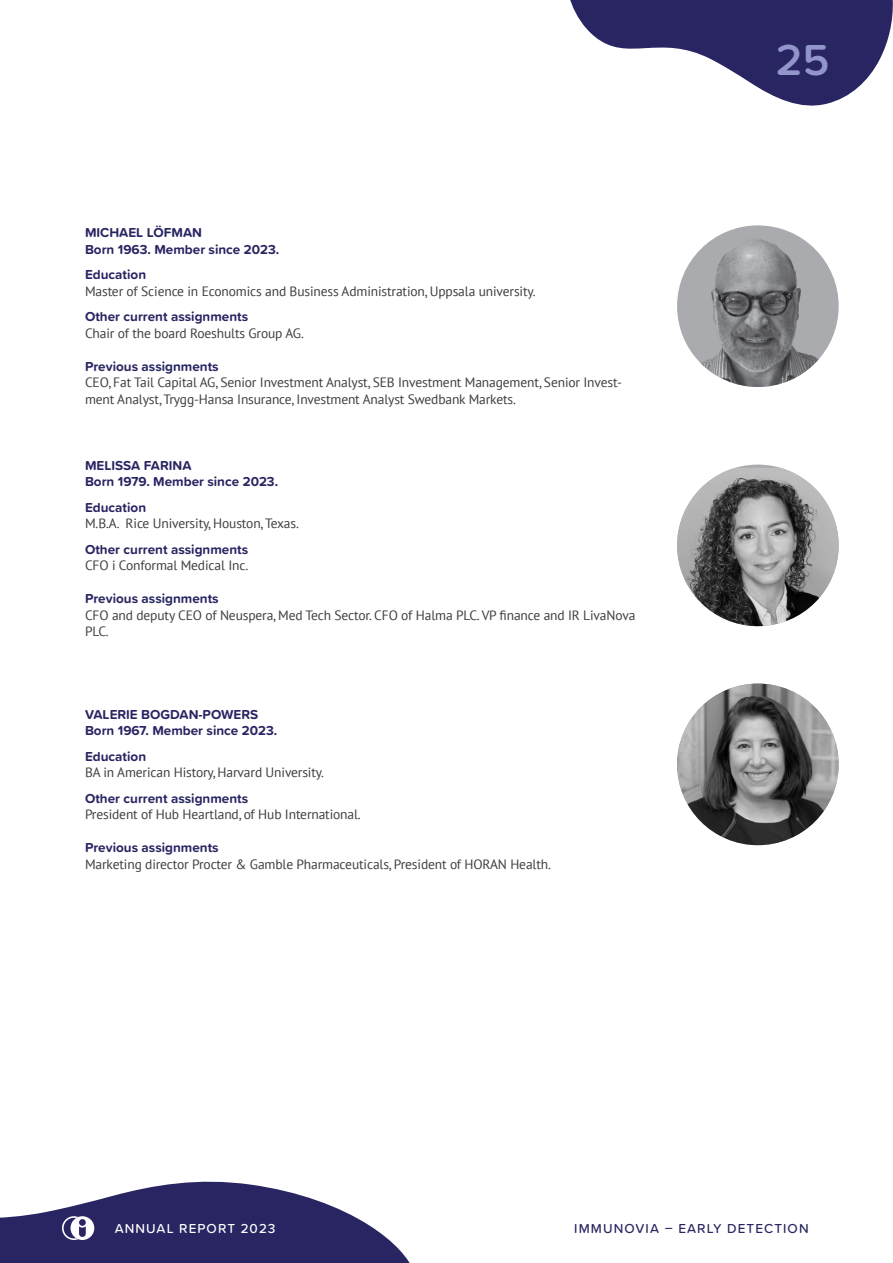
<style>
.page{position:relative;width:893px;height:1263px;background:#fff}
.page>*{position:absolute;margin:0;border:0;box-sizing:border-box;transform-origin:0 0}
.t1{font:600 45px "Proxima Soft";color:#9195ca}
.t2{font:13.5px/16.5px "PT Sans";letter-spacing:-.01em;color:#3e3e3f}
.t3{font:700 13.5px "Proxima Soft";color:#282562}
.t4{font:500 13.5px "Proxima Soft";letter-spacing:.08em;color:#282562}
.t5{font:500 13.5px "Proxima Soft";letter-spacing:.08em;color:#fff}
</style>
<div class="page">
<svg style="left:570px;top:0;width:323px;height:106px"></svg>
<svg style="left:0;top:1181px;width:410px;height:82px"></svg>
<img style="left:677px;top:684px;width:162px;height:161px;border-radius:81px">
<img style="left:677px;top:225px;width:162px;height:162px;border-radius:81px">
<img style="left:677px;top:468px;width:162px;height:158px">
<p class="t3" style="left:85px;top:222px;width:119px">MICHAEL LÖFMAN</p>
<p class="t3" style="left:85px;top:239px;width:196px">Born 1963. Member since 2023.</p>
<p class="t3" style="left:85px;top:264px;width:63px">Education</p>
<p class="t2" style="left:85px;top:282px;width:452px">Master of Science in Economics and Business Administration, Uppsala university.</p>
<p class="t3" style="left:85px;top:306px;width:165px">Other current assignments</p>
<p class="t2" style="left:85px;top:324px;width:220px">Chair of the board Roeshults Group AG.</p>
<p class="t3" style="left:85px;top:356px;width:135px">Previous assignments</p>
<p class="t2" style="left:85px;top:374px;width:538px">CEO, Fat Tail Capital AG, Senior Investment Analyst, SEB Investment Management, Senior Invest&shy;ment Analyst, Trygg-Hansa Insurance, Investment Analyst Swedbank Markets.</p>
<p class="t3" style="left:85px;top:455px;width:108px">MELISSA FARINA</p>
<p class="t3" style="left:85px;top:471px;width:195px">Born 1979. Member since 2023.</p>
<p class="t3" style="left:85px;top:497px;width:63px">Education</p>
<p class="t2" style="left:85px;top:515px;width:215px">M.B.A. Rice University, Houston, Texas.</p>
<p class="t3" style="left:85px;top:539px;width:165px">Other current assignments</p>
<p class="t2" style="left:85px;top:557px;width:165px">CFO i Conformal Medical Inc.</p>
<p class="t3" style="left:85px;top:588px;width:135px">Previous assignments</p>
<p class="t2" style="left:85px;top:606px;width:552px">CFO and deputy CEO of Neuspera, Med Tech Sector. CFO of Halma PLC. VP finance and IR LivaNova<br>PLC.</p>
<p class="t3" style="left:85px;top:704px;width:175px">VALERIE BOGDAN-POWERS</p>
<p class="t3" style="left:85px;top:720px;width:194px">Born 1967. Member since 2023.</p>
<p class="t3" style="left:85px;top:746px;width:63px">Education</p>
<p class="t2" style="left:85px;top:764px;width:240px">BA in American History, Harvard University.</p>
<p class="t3" style="left:85px;top:788px;width:165px">Other current assignments</p>
<p class="t2" style="left:85px;top:806px;width:277px">President of Hub Heartland, of Hub International.</p>
<p class="t3" style="left:85px;top:837px;width:135px">Previous assignments</p>
<p class="t2" style="left:85px;top:855px;width:467px">Marketing director Procter &amp; Gamble Pharmaceuticals, President of HORAN Health.</p>
<h1 class="t1" style="left:776px;top:26px;width:55px">25</h1>
<p class="t5" style="left:115px;top:1218px;width:162px">ANNUAL REPORT 2023</p>
<p class="t4" style="left:574px;top:1218px;width:236px">IMMUNOVIA – EARLY DETECTION</p>
</div>
